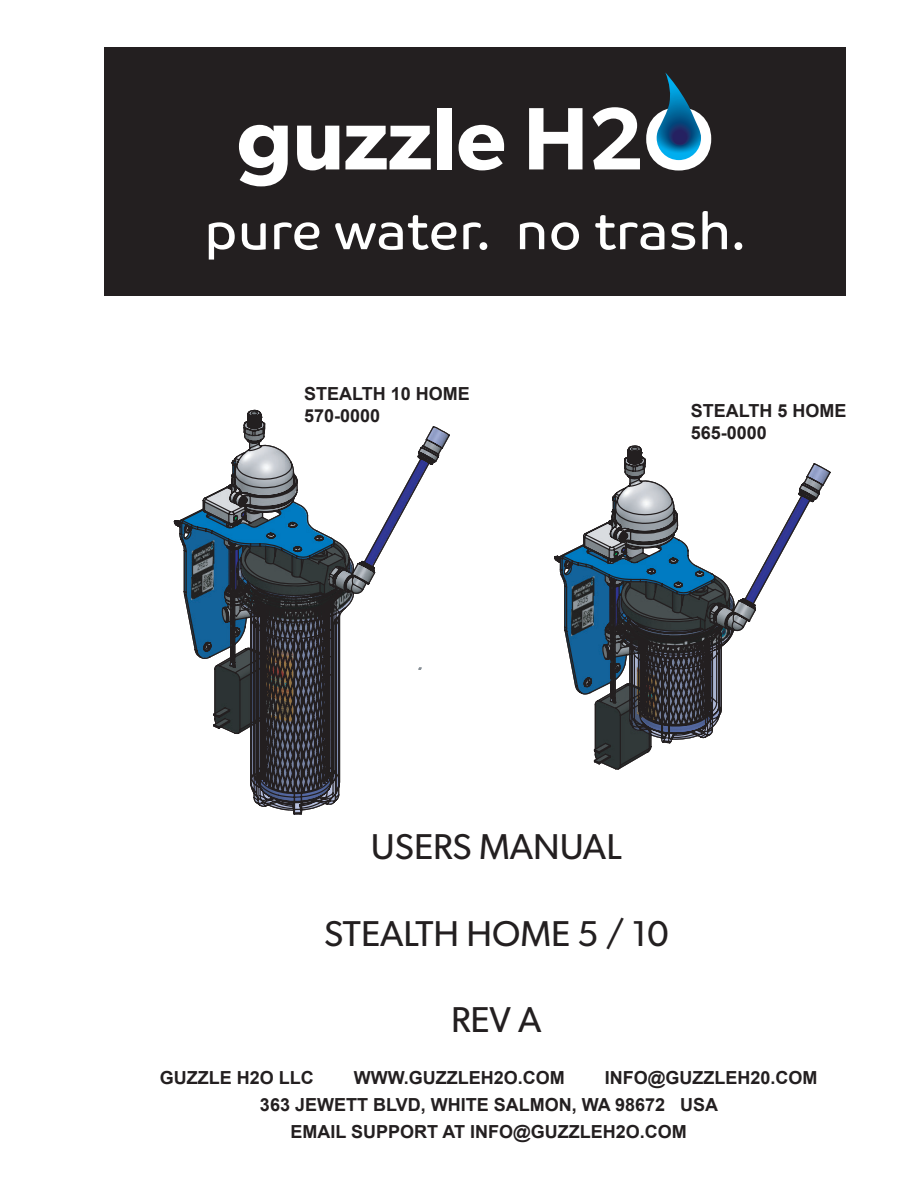
<style>
.page{position:relative;width:918px;height:1188px;background:#fff}
.page>*{position:absolute;margin:0;border:0;box-sizing:border-box;transform-origin:0 0}
.t1{font:51.9px "Co Text";color:#fff}
.t2{font:36px "Gibson";color:#231f20}
.t3{font:700 18px/21.6px "Arial";color:#231f20}
</style>
<div class="page">
<svg style="left:173px;top:409px;width:277px;height:406px"></svg>
<svg style="left:554px;top:445px;width:277px;height:325px"></svg>
<div style="left:104px;top:48px;width:741px;height:248px;background:#231f20"></div>
<svg style="left:239px;top:125px;width:49px;height:61px"></svg>
<svg style="left:297px;top:126px;width:42px;height:44px"></svg>
<svg style="left:345px;top:126px;width:86px;height:43px"></svg>
<div style="left:437px;top:108px;width:14px;height:61px;background:#fff"></div>
<svg style="left:459px;top:125px;width:45px;height:45px"></svg>
<svg style="left:529px;top:108px;width:54px;height:61px"></svg>
<svg style="left:593px;top:107px;width:47px;height:62px"></svg>
<svg style="left:646px;top:72px;width:65px;height:99px"></svg>
<svg style="left:418px;top:667px;width:5px;height:4px"></svg>
<h1 class="t1" style="left:205px;top:201px;width:543px">pure water. no trash.</h1>
<p class="t3" style="left:304px;top:383px;width:167px">STEALTH 10 HOME<br>570-0000</p>
<p class="t3" style="left:691px;top:400px;width:157px">STEALTH 5 HOME<br>565-0000</p>
<h2 class="t2" style="left:371px;top:825px;width:252px">USERS MANUAL</h2>
<h2 class="t2" style="left:324px;top:912px;width:346px">STEALTH HOME 5 / 10</h2>
<h2 class="t2" style="left:451px;top:998px;width:92px">REV A</h2>
<p class="t3" style="left:160px;top:1067px;width:156px">GUZZLE H2O LLC</p>
<p class="t3" style="left:354px;top:1067px;width:212px">WWW.GUZZLEH2O.COM</p>
<p class="t3" style="left:605px;top:1067px;width:214px">INFO@GUZZLEH20.COM</p>
<p class="t3" style="left:260px;top:1094px;width:460px">363 JEWETT BLVD, WHITE SALMON, WA 98672 USA</p>
<p class="t3" style="left:291px;top:1121px;width:398px">EMAIL SUPPORT AT INFO@GUZZLEH2O.COM</p>
</div>
